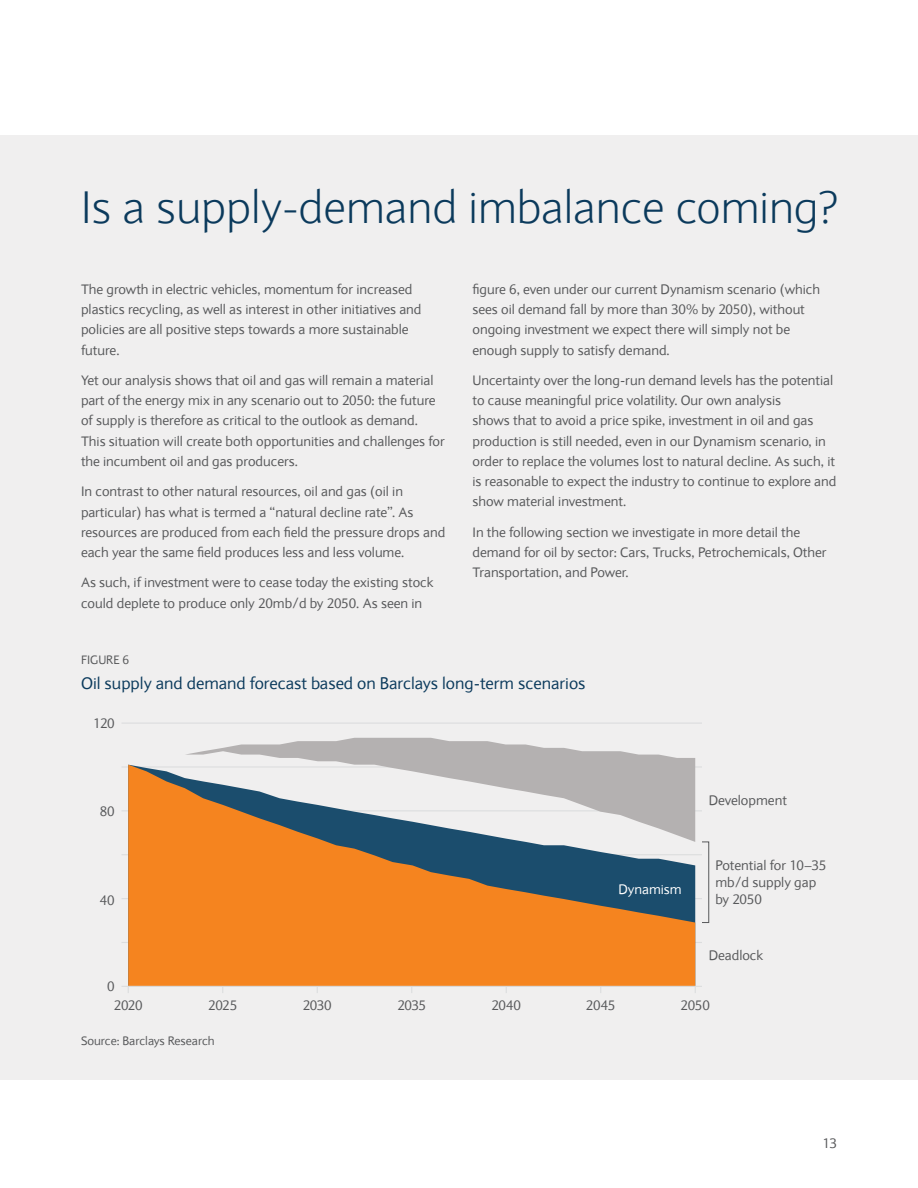
<style>
.page{position:relative;width:918px;height:1188px;background:#fff}
.page>*{position:absolute;margin:0;border:0;box-sizing:border-box;transform-origin:0 0}
.t1{font:300 45px "Expert Sans";color:#0b3a5c}
.Figure_2_Header_Left{font:16.5px "Expert Sans";color:#0b3a5c}
.Body_Text{font:13.5px/20.2px "Expert Sans";color:#58595b}
.t2{font:13.5px "Expert Sans";color:#fff}
.Source{font:12px "Expert Sans";color:#58595b}
.Figure_2_Number_Left{font:12px "Expert Sans";color:#58595b}
</style>
<div class="page">
<div style="left:0;top:135px;width:918px;height:945px;background:#f0efef"></div>
<hr style="left:122px;top:942px;width:580px;height:1px;background:#dcddde">
<hr style="left:122px;top:898px;width:580px;height:1px;background:#dcddde">
<hr style="left:122px;top:854px;width:580px;height:1px;background:#dcddde">
<hr style="left:122px;top:810px;width:580px;height:1px;background:#dcddde">
<hr style="left:122px;top:766px;width:580px;height:2px;background:#dcddde">
<hr style="left:122px;top:723px;width:580px;height:1px;background:#dcddde">
<svg style="left:186px;top:738px;width:509px;height:27px;fill:#b4b1b1"></svg>
<svg style="left:128px;top:765px;width:567px;height:221px;fill:#f5841f"></svg>
<hr style="left:122px;top:986px;width:580px;height:1px;background:#dcddde">
<svg style="left:702px;top:841px;width:8px;height:82px"></svg>
<h1 class="t1" style="left:81px;top:180px;width:759px">Is a supply-demand imbalance coming?</h1>
<p class="Body_Text" style="left:81px;top:279px;width:342px">The growth in electric vehicles, momentum for increased plastics recycling, as well as interest in other initiatives and policies are all positive steps towards a more sustainable future.</p>
<p class="Body_Text" style="left:81px;top:370px;width:365px">Yet our analysis shows that oil and gas will remain a material part of the energy mix in any scenario out to 2050: the future of supply is therefore as critical to the outlook as demand.<br>This situation will create both opportunities and challenges for the incumbent oil and gas producers.</p>
<p class="Body_Text" style="left:81px;top:481px;width:366px">In contrast to other natural resources, oil and gas (oil in particular) has what is termed a “natural decline rate”. As resources are produced from each field the pressure drops and each year the same field produces less and less volume.</p>
<p class="Body_Text" style="left:81px;top:572px;width:354px">As such, if investment were to cease today the existing stock could deplete to produce only 20mb/d by 2050. As seen in</p>
<p class="Body_Text" style="left:472px;top:279px;width:349px">figure 6, even under our current Dynamism scenario (which sees oil demand fall by more than 30% by 2050), without ongoing investment we expect there will simply not be enough supply to satisfy demand.</p>
<p class="Body_Text" style="left:472px;top:370px;width:365px">Uncertainty over the long-run demand levels has the potential to cause meaningful price volatility. Our own analysis<br>shows that to avoid a price spike, investment in oil and gas production is still needed, even in our Dynamism scenario, in order to replace the volumes lost to natural decline. As such, it is reasonable to expect the industry to continue to explore and show material investment.</p>
<p class="Body_Text" style="left:472px;top:522px;width:356px">In the following section we investigate in more detail the demand for oil by sector: Cars, Trucks, Petrochemicals, Other<br>Transportation, and Power.</p>
<p class="Figure_2_Number_Left" style="left:81px;top:652px;width:50px">FIGURE 6</p>
<p class="Figure_2_Header_Left" style="left:81px;top:673px;width:506px">Oil supply and demand forecast based on Barclays long-term scenarios</p>
<p class="Body_Text" style="left:93px;top:713px;width:23px">120</p>
<p class="Body_Text" style="left:100px;top:801px;width:16px">80</p>
<p class="Body_Text" style="left:100px;top:890px;width:17px">40</p>
<p class="Body_Text" style="left:107px;top:976px;width:9px">0</p>
<p class="t2" style="left:619px;top:880px;width:65px">Dynamism</p>
<p class="Body_Text" style="left:709px;top:790px;width:80px">Development</p>
<p class="Body_Text" style="left:716px;top:857px;width:112px;line-height:16.8px">Potential for 10–35 mb/d supply gap by 2050</p>
<p class="Body_Text" style="left:709px;top:944px;width:56px">Deadlock</p>
<p class="Body_Text" style="left:114px;top:995px;width:30px">2020</p>
<p class="Body_Text" style="left:208px;top:995px;width:31px">2025</p>
<p class="Body_Text" style="left:303px;top:995px;width:30px">2030</p>
<p class="Body_Text" style="left:397px;top:995px;width:30px">2035</p>
<p class="Body_Text" style="left:491px;top:995px;width:31px">2040</p>
<p class="Body_Text" style="left:586px;top:995px;width:31px">2045</p>
<p class="Body_Text" style="left:680px;top:995px;width:31px">2050</p>
<p class="Source" style="left:81px;top:1034px;width:135px">Source: Barclays Research</p>
<p class="Body_Text" style="left:823px;top:1132px;width:16px">13</p>
</div>
